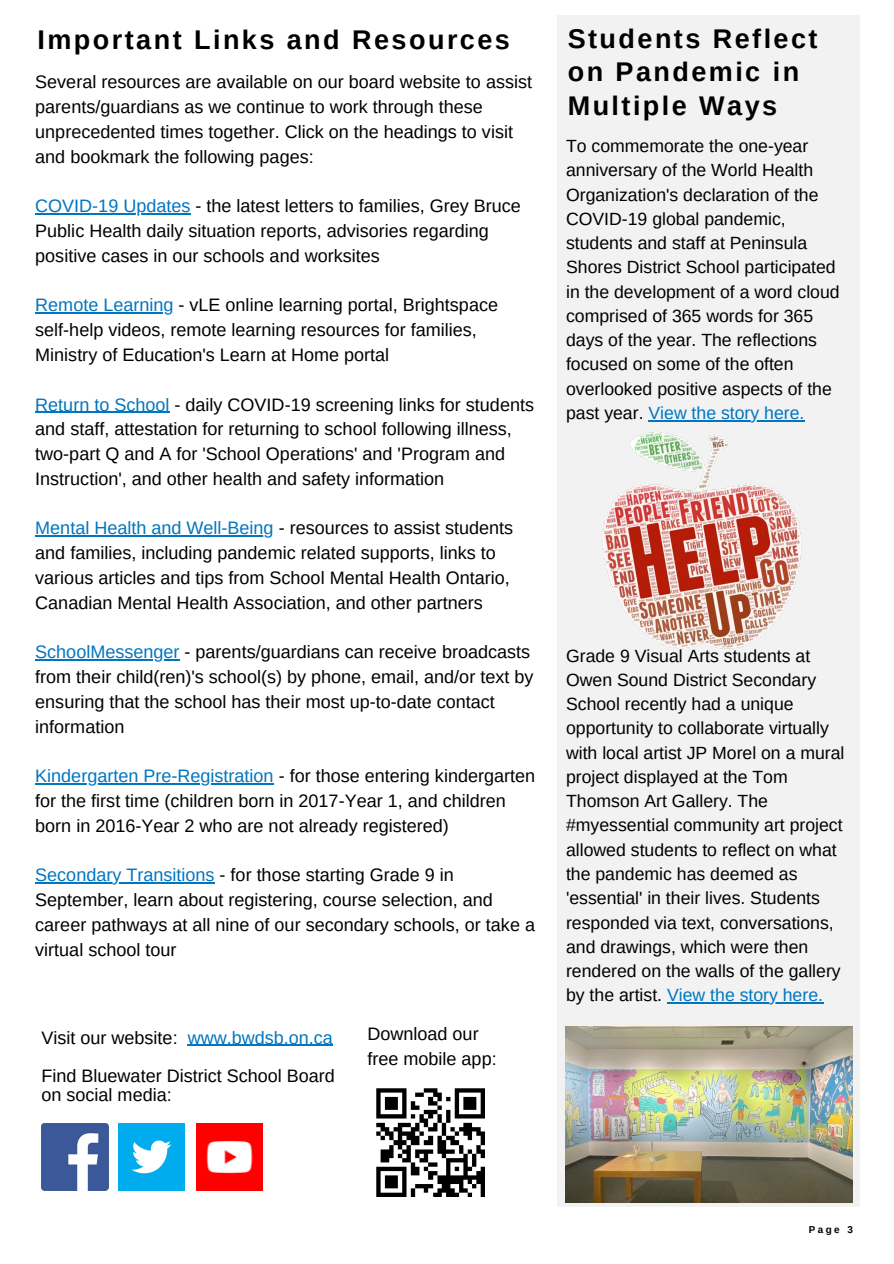
<style>
.page{position:relative;width:894px;height:1264px;background:#fff}
.page>*{position:absolute;margin:0;border:0;box-sizing:border-box;transform-origin:0 0}
.t1{font:700 27px/33.2px "Arimo";letter-spacing:.09em;color:#000}
.t2{font:18px/24.8px "Arimo";color:#000}
.t3{font:17.7px/24.3px "Arimo";color:#000}
.t4{font:700 9.9px "Arimo";color:#000}
.s1{color:#0075c0}
</style>
<div class="page">
<img style="left:196px;top:1123px;width:66px;height:67px">
<img style="left:118px;top:1123px;width:67px;height:67px">
<img style="left:41px;top:1123px;width:67px;height:67px">
<img style="left:376px;top:1088px;width:109px;height:109px">
<hr style="left:35px;top:213px;width:155px;height:1px;background:#0075c0">
<hr style="left:35px;top:312px;width:138px;height:2px;background:#0075c0">
<hr style="left:35px;top:411px;width:134px;height:2px;background:#0075c0">
<hr style="left:35px;top:535px;width:239px;height:1px;background:#0075c0">
<hr style="left:35px;top:659px;width:144px;height:1px;background:#0075c0">
<hr style="left:35px;top:783px;width:239px;height:1px;background:#0075c0">
<hr style="left:35px;top:882px;width:179px;height:1px;background:#0075c0">
<div style="left:557px;top:16px;width:302px;height:1191px;background:#f2f2f2"></div>
<hr style="left:648px;top:420px;width:156px;height:1px;background:#0075c0">
<hr style="left:667px;top:1002px;width:155px;height:1px;background:#0075c0">
<img style="left:565px;top:1026px;width:287px;height:176px">
<img style="left:602px;top:431px;width:200px;height:218px">
<hr style="left:188px;top:1044px;width:145px;height:1px;background:#0075c0">
<p class="t1" style="left:38px;top:23px;width:474px">Important Links and Resources</p>
<p class="t2" style="left:35px;top:70px;width:498px">Several resources are available on our board website to assist parents/guardians as we continue to work through these unprecedented times together. Click on the headings to visit and bookmark the following pages:</p>
<p class="t2" style="left:35px;top:194px;width:487px"><span class="s1">COVID-19 Updates</span> - the latest letters to families, Grey Bruce<br>Public Health daily situation reports, advisories regarding positive cases in our schools and worksites</p>
<p class="t2" style="left:35px;top:293px;width:464px"><span class="s1">Remote Learning</span> - vLE online learning portal, Brightspace self-help videos, remote learning resources for families,<br>Ministry of Education's Learn at Home portal</p>
<p class="t2" style="left:35px;top:392px;width:500px"><span class="s1">Return to School</span> - daily COVID-19 screening links for students and staff, attestation for returning to school following illness, two-part Q and A for 'School Operations' and 'Program and Instruction', and other health and safety information</p>
<p class="t2" style="left:35px;top:516px;width:479px"><span class="s1">Mental Health and Well-Being</span> - resources to assist students and families, including pandemic related supports, links to various articles and tips from School Mental Health Ontario, Canadian Mental Health Association, and other partners</p>
<p class="t2" style="left:35px;top:639px;width:499px"><span class="s1">SchoolMessenger</span> - parents/guardians can receive broadcasts from their child(ren)'s school(s) by phone, email, and/or text by ensuring that the school has their most up-to-date contact information</p>
<p class="t2" style="left:35px;top:763px;width:501px"><span class="s1">Kindergarten Pre-Registration</span> - for those entering kindergarten for the first time (children born in 2017-Year 1, and children born in 2016-Year 2 who are not already registered)</p>
<p class="t2" style="left:35px;top:862px;width:501px"><span class="s1">Secondary Transitions</span> - for those starting Grade 9 in September, learn about registering, course selection, and career pathways at all nine of our secondary schools, or take a virtual school tour</p>
<p class="t2" style="left:41px;top:1025px;width:293px">Visit our website: <span class="s1">www.bwdsb.on.ca</span></p>
<p class="t2" style="left:41px;top:1066px;width:295px;line-height:19.2px">Find Bluewater District School Board on social media:</p>
<p class="t2" style="left:367px;top:1021px;width:131px">Download our free mobile app:</p>
<p class="t1" style="left:567px;top:22px;width:251px">Students Reflect on Pandemic in<br>Multiple Ways</p>
<p class="t3" style="left:566px;top:134px;width:275px">To commemorate the one-year anniversary of the World Health<br>Organization's declaration of the<br>COVID-19 global pandemic, students and staff at Peninsula<br>Shores District School participated in the development of a word cloud comprised of 365 words for 365 days of the year. The reflections focused on some of the often overlooked positive aspects of the past year. <span class="s1">View the story here.</span></p>
<p class="t3" style="left:566px;top:643px;width:280px">Grade 9 Visual Arts students at<br>Owen Sound District Secondary<br>School recently had a unique opportunity to collaborate virtually with local artist JP Morel on a mural project displayed at the Tom<br>Thomson Art Gallery. The #myessential community art project allowed students to reflect on what the pandemic has deemed as 'essential' in their lives. Students responded via text, conversations, and drawings, which were then rendered on the walls of the gallery by the artist. <span class="s1">View the story here.</span></p>
<p class="t4" style="left:808px;top:1224px;width:45px">Page 3</p>
</div>
